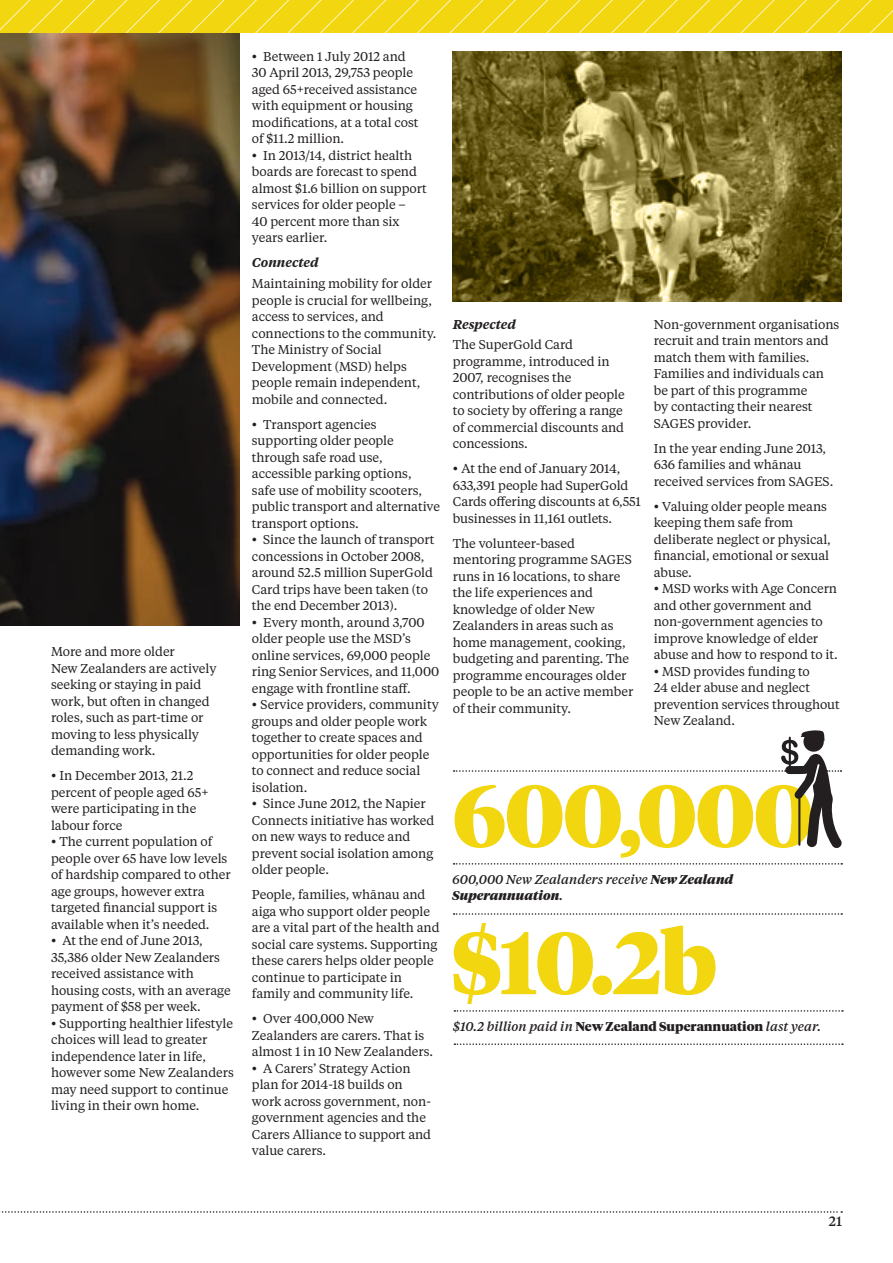
<style>
.page{position:relative;width:893px;height:1263px;background:#fff}
.page>*{position:absolute;margin:0;border:0;box-sizing:border-box;transform-origin:0 0}
.t1{font:900 87.45px "Tiempos Headline";letter-spacing:-.02em;color:#f2d60f}
.t2{font:500 13.5px "Tiempos Text";color:#231f20}
.t3{font:12.75px/16.5px "Tiempos Text";letter-spacing:-.005em;color:#231f20}
.t4{font:italic 500 12.75px "Tiempos Text";color:#231f20}
.t5{font:italic 600 12.75px "Tiempos Text";letter-spacing:-.005em;color:#231f20}
.t6{font:italic 900 12.75px "Tiempos Headline";color:#231f20}
.s1{font-size:15px}
.s2{font-family:"Tiempos Headline";font-weight:900}
.s3{font-family:"Tiempos Text";font-weight:500}
.s4{font-family:"Tiempos Headline";font-weight:900;font-style:normal}
</style>
<div class="page">
<img style="left:0;top:33px;width:239px;height:592px">
<img style="left:453px;top:51px;width:389px;height:251px">
<svg style="left:454px;top:863px;width:388px;height:1px"></svg>
<svg style="left:454px;top:913px;width:388px;height:2px"></svg>
<svg style="left:454px;top:730px;width:388px;height:118px"></svg>
<svg style="left:454px;top:1010px;width:389px;height:2px"></svg>
<svg style="left:454px;top:1043px;width:389px;height:2px"></svg>
<svg style="left:0;top:1211px;width:842px;height:2px"></svg>
<svg style="left:0;top:0;width:893px;height:33px;background:#f2d716"></svg>
<p class="t3" style="left:51px;top:643px;width:167px">More and more older<br>New Zealanders are actively seeking or staying in paid work, but often in changed roles, such as part-time or moving to less physically demanding work.</p>
<p class="t3" style="left:51px;top:767px;width:159px"><span class="s1">•</span> In December 2013, 21.2 percent of people aged 65+ were participating in the labour force</p>
<p class="t3" style="left:51px;top:833px;width:181px"><span class="s1">•</span> The current population of people over 65 have low levels of hardship compared to other age groups, however extra targeted financial support is available when it’s needed.</p>
<p class="t3" style="left:51px;top:932px;width:181px"><span class="s1">•</span> At the end of June 2013,<br>35,386 older New Zealanders received assistance with housing costs, with an average payment of $58 per week.</p>
<p class="t3" style="left:51px;top:1014px;width:184px"><span class="s1">•</span> Supporting healthier lifestyle choices will lead to greater independence later in life, however some New Zealanders may need support to continue living in their own home.</p>
<p class="t3" style="left:252px;top:47px;width:168px"><span class="s1">•</span> Between 1 July 2012 and<br>30 April 2013, 29,753 people aged 65+received assistance with equipment or housing modifications, at a total cost of $11.2 million.</p>
<p class="t3" style="left:252px;top:146px;width:176px"><span class="s1">•</span> In 2013/14, district health boards are forecast to spend almost $1.6 billion on support services for older people –<br>40 percent more than six years earlier.</p>
<p class="t5" style="left:252px;top:254px;width:68px">Connected</p>
<p class="t3" style="left:252px;top:275px;width:186px">Maintaining mobility for older people is crucial for wellbeing, access to services, and connections to the community.<br>The Ministry of Social<br>Development (MSD) helps people remain independent, mobile and connected.</p>
<p class="t3" style="left:252px;top:415px;width:190px"><span class="s1">•</span> Transport agencies supporting older people through safe road use, accessible parking options,<br>safe use of mobility scooters, public transport and alternative transport options.</p>
<p class="t3" style="left:252px;top:531px;width:184px"><span class="s1">•</span> Since the launch of transport concessions in October 2008, around 52.5 million SuperGold<br>Card trips have been taken (to the end December 2013).</p>
<p class="t3" style="left:252px;top:613px;width:189px"><span class="s1">•</span> Every month, around 3,700 older people use the MSD’s online services, 69,000 people ring Senior Services, and 11,000 engage with frontline staff.</p>
<p class="t3" style="left:252px;top:696px;width:188px"><span class="s1">•</span> Service providers, community groups and older people work together to create spaces and opportunities for older people to connect and reduce social isolation.</p>
<p class="t3" style="left:252px;top:795px;width:184px"><span class="s1">•</span> Since June 2012, the Napier<br>Connects initiative has worked on new ways to reduce and prevent social isolation among older people.</p>
<p class="t3" style="left:252px;top:886px;width:189px">People, families, whānau and aiga who support older people are a vital part of the health and social care systems. Supporting these carers helps older people continue to participate in family and community life.</p>
<p class="t3" style="left:252px;top:1010px;width:183px"><span class="s1">•</span> Over 400,000 New<br>Zealanders are carers. That is almost 1 in 10 New Zealanders.</p>
<p class="t3" style="left:252px;top:1059px;width:181px"><span class="s1">•</span> A Carers’ Strategy Action plan for 2014-18 builds on work across government, non&shy;government agencies and the<br>Carers Alliance to support and value carers.</p>
<p class="t5" style="left:453px;top:315px;width:65px">Respected</p>
<p class="t3" style="left:453px;top:336px;width:173px">The SuperGold Card programme, introduced in<br>2007, recognises the contributions of older people to society by offering a range of commercial discounts and concessions.</p>
<p class="t3" style="left:453px;top:460px;width:190px"><span class="s1">•</span> At the end of January 2014,<br>633,391 people had SuperGold<br>Cards offering discounts at 6,551 businesses in 11,161 outlets.</p>
<p class="t3" style="left:453px;top:535px;width:182px">The volunteer-based mentoring programme SAGES runs in 16 locations, to share the life experiences and knowledge of older New<br>Zealanders in areas such as home management, cooking, budgeting and parenting. The programme encourages older people to be an active member of their community.</p>
<p class="t3" style="left:654px;top:315px;width:187px">Non-government organisations recruit and train mentors and match them with families.<br>Families and individuals can be part of this programme<br>by contacting their nearest<br>SAGES provider.</p>
<p class="t3" style="left:654px;top:439px;width:181px">In the year ending June 2013,<br>636 families and whānau received services from SAGES.</p>
<p class="t3" style="left:654px;top:497px;width:179px"><span class="s1">•</span> Valuing older people means keeping them safe from deliberate neglect or physical, financial, emotional or sexual abuse.</p>
<p class="t3" style="left:654px;top:580px;width:185px"><span class="s1">•</span> MSD works with Age Concern and other government and non-government agencies to improve knowledge of elder abuse and how to respond to it.</p>
<p class="t3" style="left:654px;top:662px;width:188px"><span class="s1">•</span> MSD provides funding to<br>24 elder abuse and neglect prevention services throughout<br>New Zealand.</p>
<h1 class="t1" style="left:452px;top:755px;width:363px">600,000</h1>
<p class="t4" style="left:452px;top:870px;width:283px">600,000 New Zealanders receive <span class="s2">New Zealand</span></p>
<p class="t6" style="left:452px;top:887px;width:113px">Superannuation<span class="s3">.</span></p>
<h1 class="t1" style="left:451px;top:902px;width:268px">$10.2b</h1>
<p class="t4" style="left:453px;top:1017px;width:370px">$10.2 billion paid in <span class="s4">New Zealand Superannuation</span> last year.</p>
<p class="t2" style="left:829px;top:1212px;width:15px">21</p>
</div>
